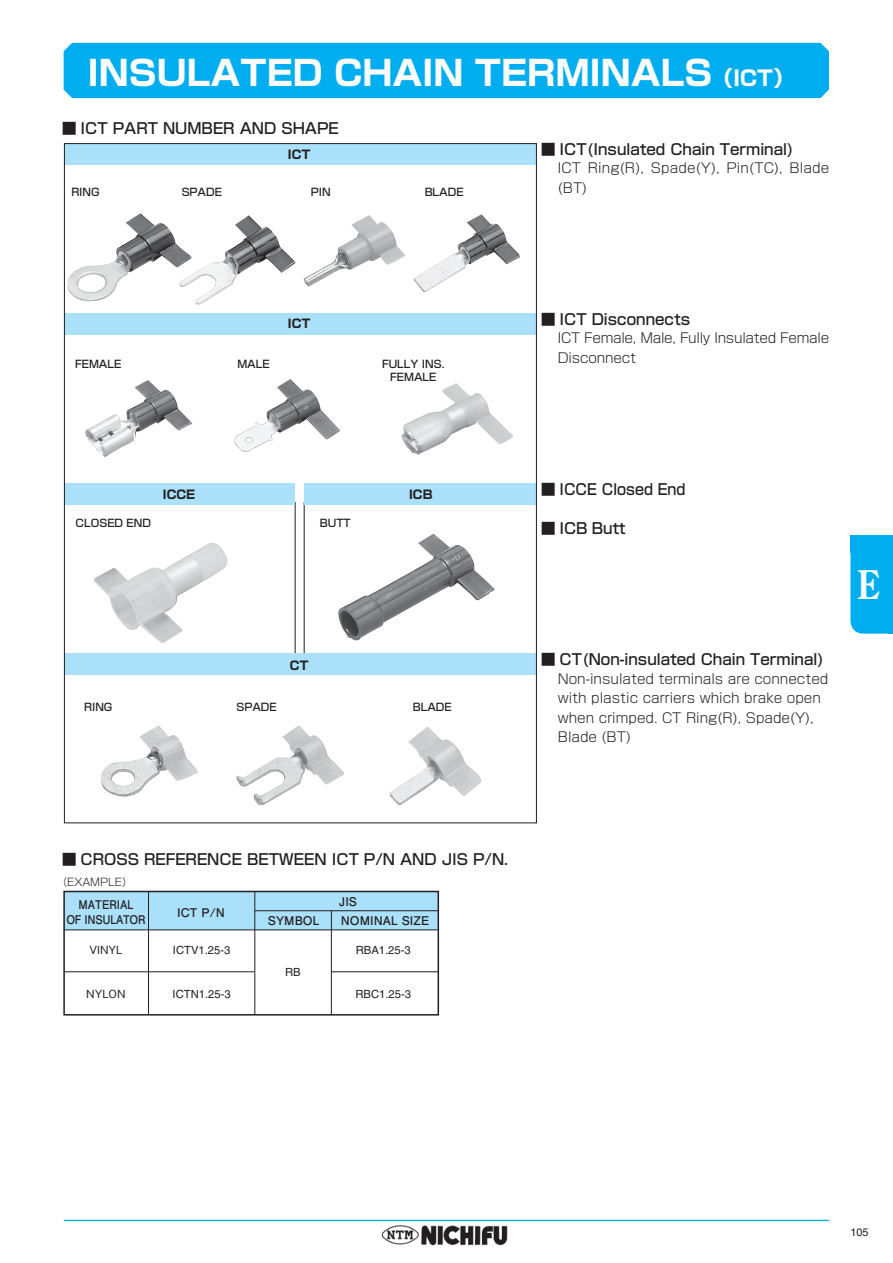
<style>
.page{position:relative;width:893px;height:1263px;background:#fff}
.page>*{position:absolute;margin:0;border:0;box-sizing:border-box;transform-origin:0 0}
.t1{font:700 39.3px "Century Old Style";color:#fff;scale:.8 1}
.t2{font:700 34.5px "Shin Go Pr 5";color:#fff}
.t3{font:500 15px "Shin Go Pr 5";color:#231f20}
.t4{font:300 13.5px/19.5px "Shin Go Pr 5";color:#231f20}
.t5{font:300 13.5px/19.5px "Shin Go Pr 5";letter-spacing:-.02em;color:#231f20}
.t6{font:700 12px "Futo Go B101 Pr 5";color:#231f20}
.t7{font:700 12px/14.4px "Futo Go B101 Pr 5";letter-spacing:-.03em;color:#231f20;text-align:center;scale:.9 1}
.t8{font:700 12px "Shin Go Pr 5";color:#231f20}
.t9{font:11.25px "Helvetica";color:#231f20}
.t10{font:500 11.25px "Gothic BBB Pr 5";color:#231f20}
.t11{font:10.8px "Helvetica";color:#231f20}
.t12{font:500 10.5px/12.6px "Shin Go Pr 5";color:#231f20;text-align:center}
.t13{font:300 10.5px "Shin Go Pr 5";color:#231f20}
.s1{font-size:21px}
.s2{font-family:"Gothic BBB Pr 5";font-weight:500}
</style>
<div class="page">
<div style="left:850px;top:553px;width:39px;height:81px;background:#00aeef"></div>
<div style="left:850px;top:536px;width:43px;height:17px;background:#00aeef"></div>
<hr style="left:889px;top:536px;width:4px;height:98px;background:#00aeef">
<div style="left:64px;top:891px;width:374px;height:39px;background:#aae0f9"></div>
<hr style="left:64px;top:930px;width:374px;height:1px;background:#231f20">
<hr style="left:148px;top:891px;width:1px;height:124px;background:#231f20">
<hr style="left:255px;top:891px;width:1px;height:124px;background:#231f20">
<hr style="left:331px;top:910px;width:1px;height:105px;background:#231f20">
<hr style="left:64px;top:971px;width:190px;height:1px;background:#231f20">
<hr style="left:331px;top:971px;width:107px;height:1px;background:#231f20">
<div style="left:63px;top:891px;width:376px;height:124px;border:2px solid #231f20"></div>
<hr style="left:255px;top:910px;width:183px;height:1px;background:#231f20">
<hr style="left:295px;top:502px;width:1px;height:151px;background:#231f20">
<hr style="left:304px;top:502px;width:1px;height:151px;background:#231f20">
<div style="left:64px;top:144px;width:472px;height:21px;background:#aae0f9"></div>
<div style="left:64px;top:313px;width:472px;height:21px;background:#aae0f9"></div>
<div style="left:64px;top:654px;width:472px;height:21px;background:#aae0f9"></div>
<div style="left:64px;top:483px;width:231px;height:22px;background:#aae0f9"></div>
<div style="left:304px;top:483px;width:232px;height:22px;background:#aae0f9"></div>
<div style="left:64px;top:43px;width:765px;height:55px;background:#00aeef"></div>
<img style="left:67px;top:213px;width:112px;height:89px">
<img style="left:179px;top:215px;width:117px;height:90px">
<img style="left:303px;top:215px;width:102px;height:72px">
<img style="left:413px;top:214px;width:107px;height:78px">
<img style="left:85px;top:380px;width:108px;height:77px">
<img style="left:234px;top:379px;width:106px;height:73px">
<img style="left:401px;top:383px;width:113px;height:72px">
<img style="left:93px;top:543px;width:135px;height:100px">
<img style="left:338px;top:534px;width:157px;height:107px">
<img style="left:101px;top:725px;width:97px;height:72px">
<img style="left:236px;top:725px;width:109px;height:81px">
<img style="left:390px;top:726px;width:92px;height:79px">
<hr style="left:64px;top:1220px;width:765px;height:1px;background:#00aeef">
<img style="left:381px;top:1225px;width:127px;height:20px">
<h2 class="t2" style="left:88px;top:45px;width:708px">INSULATED CHAIN TERMINALS<span class="s1">（ICT）</span></h2>
<p class="t3" style="left:62px;top:116px;width:279px">■ ICT PART NUMBER AND SHAPE</p>
<p class="t12" style="left:71px;top:184px;width:30px">RING</p>
<p class="t8" style="left:288px;top:145px;width:24px">ICT</p>
<p class="t12" style="left:182px;top:184px;width:42px">SPADE</p>
<p class="t12" style="left:311px;top:184px;width:21px">PIN</p>
<p class="t12" style="left:425px;top:184px;width:40px">BLADE</p>
<p class="t3" style="left:541px;top:137px;width:254px">■ ICT(Insulated Chain Terminal)</p>
<p class="t4" style="left:558px;top:157px;width:273px">ICT Ring(R), Spade(Y), Pin(TC), Blade (BT)</p>
<p class="t8" style="left:288px;top:314px;width:24px">ICT</p>
<p class="t12" style="left:75px;top:357px;width:48px">FEMALE</p>
<p class="t12" style="left:237px;top:357px;width:34px">MALE</p>
<p class="t12" style="left:382px;top:357px;width:64px">FULLY INS.<br>FEMALE</p>
<p class="t8" style="left:163px;top:485px;width:34px">ICCE</p>
<p class="t8" style="left:409px;top:485px;width:25px">ICB</p>
<p class="t12" style="left:76px;top:515px;width:77px">CLOSED END</p>
<p class="t12" style="left:320px;top:515px;width:32px">BUTT</p>
<p class="t8" style="left:290px;top:655px;width:20px">CT</p>
<p class="t12" style="left:84px;top:700px;width:30px">RING</p>
<p class="t12" style="left:236px;top:700px;width:42px">SPADE</p>
<p class="t12" style="left:413px;top:700px;width:40px">BLADE</p>
<p class="t3" style="left:541px;top:307px;width:151px">■ ICT Disconnects</p>
<p class="t5" style="left:558px;top:327px;width:273px">ICT Female, Male, Fully Insulated Female<br>Disconnect</p>
<p class="t3" style="left:541px;top:477px;width:146px">■ ICCE Closed End</p>
<p class="t3" style="left:541px;top:516px;width:86px">■ ICB Butt</p>
<p class="t3" style="left:541px;top:647px;width:285px">■ CT(Non-insulated Chain Terminal)</p>
<p class="t4" style="left:558px;top:667px;width:272px">Non-insulated terminals are connected with plastic carriers which brake open when crimped. CT Ring(R), Spade(Y),<br>Blade (BT)</p>
<h1 class="t1" style="left:857px;top:559px;width:29px">E</h1>
<p class="t3" style="left:62px;top:847px;width:448px">■ CROSS REFERENCE BETWEEN ICT P/N AND JIS P/N.</p>
<p class="t13" style="left:57px;top:873px;width:77px"><span class="s2">（</span>EXAMPLE<span class="s2">）</span></p>
<p class="t7" style="left:66px;top:897px;width:89px">MATERIAL<br>OF INSULATOR</p>
<p class="t6" style="left:177px;top:903px;width:49px">ICT P/N</p>
<p class="t10" style="left:89px;top:941px;width:35px">VINYL</p>
<p class="t10" style="left:86px;top:985px;width:41px">NYLON</p>
<p class="t9" style="left:173px;top:944px;width:59px">ICTV1.25-3</p>
<p class="t9" style="left:173px;top:987px;width:60px">ICTN1.25-3</p>
<p class="t6" style="left:339px;top:891px;width:20px">JIS</p>
<p class="t6" style="left:268px;top:911px;width:53px">SYMBOL</p>
<p class="t6" style="left:341px;top:911px;width:90px">NOMINAL SIZE</p>
<p class="t9" style="left:285px;top:966px;width:17px">RB</p>
<p class="t9" style="left:356px;top:944px;width:57px">RBA1.25-3</p>
<p class="t9" style="left:355px;top:987px;width:57px">RBC1.25-3</p>
<p class="t11" style="left:850px;top:1226px;width:20px">105</p>
</div>
